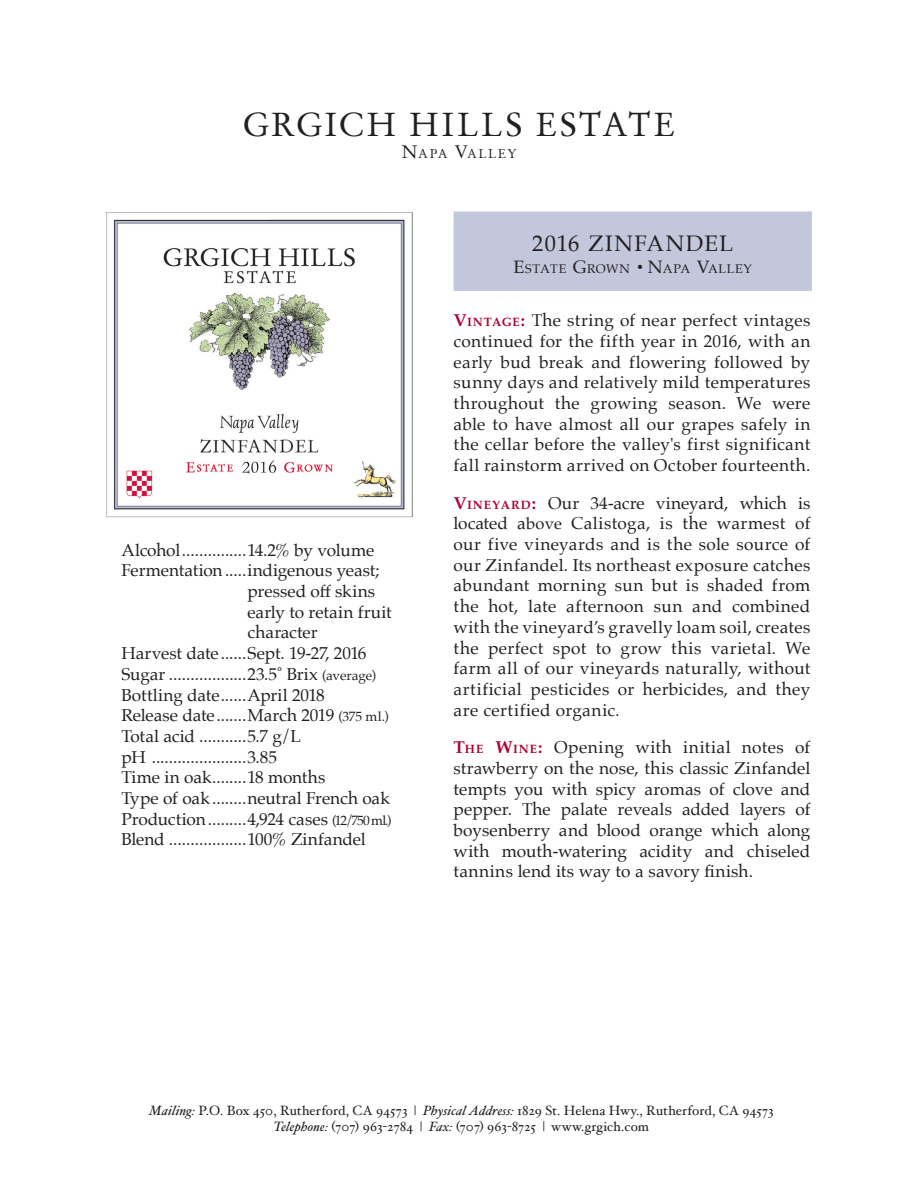
<style>
.page{position:relative;width:918px;height:1188px;background:#fff}
.page>*{position:absolute;margin:0;border:0;box-sizing:border-box;transform-origin:0 0}
.t1{font:33px "Stempel Garamond";letter-spacing:.065em;color:#231f20}
.t2{font:22.5px "Palatino";letter-spacing:.06em;color:#231f20}
.t3{font:17.25px/20.7px "Palatino";letter-spacing:.005em;color:#231f20;text-align:justify}
.t4{font:17.25px "Palatino";letter-spacing:-.015em;color:#231f20}
.t5{font:13.5px/16.2px "Hoefler Text";letter-spacing:.005em;color:#231f20;text-align:center}
.t6{font:12.6px "Palatino";letter-spacing:.045em;color:#231f20}
.t7{font:12.6px "Stempel Garamond";letter-spacing:.1em;color:#231f20}
.s1{font-size:18px}
.s2{font-size:13.5px}
.s3{font-size:12px}
.s4{font-weight:700;color:#ab0333}
.s5{font-weight:700;font-size:12.15px;color:#ab0333}
.s6{font-size:16.5px}
.s7{font-style:italic}
</style>
<div class="page">
<div style="left:454px;top:212px;width:358px;height:79px;background:#c2c7dc"></div>
<img style="left:106px;top:212px;width:307px;height:306px">
<h1 class="t1" style="left:242px;top:104px;width:435px">GRGICH HILLS ESTATE</h1>
<p class="t7" style="left:401px;top:146px;width:117px"><span class="s1">N</span>APA <span class="s1">V</span>ALLEY</p>
<p class="t4" style="left:122px;top:535px;width:254px">Alcohol...............14.2% by volume</p>
<p class="t3" style="left:122px;top:560px;width:259px">Fermentation.....indigenous yeast;</p>
<p class="t3" style="left:248px;top:581px;width:129px">pressed off skins</p>
<p class="t3" style="left:248px;top:601px;width:146px">early to retain fruit</p>
<p class="t3" style="left:248px;top:622px;width:72px">character</p>
<p class="t3" style="left:122px;top:643px;width:246px">Harvest date......Sept. 19-27, 2016</p>
<p class="t3" style="left:122px;top:664px;width:256px">Sugar ..................23.5˚ Brix <span class="s2">(average)</span></p>
<p class="t3" style="left:122px;top:684px;width:205px">Bottling date......April 2018</p>
<p class="t3" style="left:122px;top:705px;width:269px">Release date.......March 2019 <span class="s2">(375 ml.)</span></p>
<p class="t3" style="left:122px;top:726px;width:181px">Total acid ...........5.7 g/L</p>
<p class="t3" style="left:122px;top:746px;width:157px">pH ......................3.85</p>
<p class="t3" style="left:122px;top:767px;width:206px">Time in oak........18 months</p>
<p class="t3" style="left:122px;top:788px;width:270px">Type of oak........neutral French oak</p>
<p class="t3" style="left:122px;top:808px;width:271px">Production.........4,924 cases <span class="s2">(12/750 ml.)</span></p>
<p class="t3" style="left:122px;top:829px;width:246px">Blend ..................100% Zinfandel</p>
<h2 class="t2" style="left:532px;top:225px;width:202px">2016 ZINFANDEL</h2>
<p class="t6" style="left:514px;top:258px;width:240px"><span class="s1">E</span>STATE <span class="s1">G</span>ROWN <span class="s3">•</span> <span class="s1">N</span>APA <span class="s1">V</span>ALLEY</p>
<p class="t3" style="left:454px;top:310px;width:358px"><span class="s4">V</span><span class="s5">INTAGE</span><span class="s4">:</span> The string of near perfect vintages continued for the fifth year in 2016, with an early bud break and flowering followed by sunny days and relatively mild temperatures throughout the growing season. We were able to have almost all our grapes safely in the cellar before the valley's first significant fall rainstorm arrived on October fourteenth.</p>
<p class="t3" style="left:454px;top:492px;width:358px"><span class="s4">V</span><span class="s5">INEYARD</span><span class="s4">:</span> Our 34-acre vineyard, which is located a<span class="s6">bove</span> Calistoga, is the warmest of our five vineyards and is the sole source of our Zinfandel. Its northeast exposure catches abundant morning sun but is shaded from the hot, late afternoon sun and combined with the vineyard’s gravelly loam soil, creates the perfect spot to grow this varietal. We farm all of our vineyards naturally, without artificial pesticides or herbicides, and they are certified organic<span class="s6">.</span></p>
<p class="t3" style="left:454px;top:737px;width:358px"><span class="s4">T</span><span class="s5">HE</span> <span class="s4">W</span><span class="s5">INE</span><span class="s4">:</span> Opening with initial notes of strawberry on the nose, this classic Zinfandel tempts you with spicy aromas of clove and pepper. The palate reveals added layers of boysenberry and blood orange which along with mouth-watering acidity and chiseled tannins lend its way to a savory finish.</p>
<p class="t5" style="left:149px;top:1102px;width:627px"><span class="s7">Mailing:</span> P.O. Box 450, Rutherford, CA 94573 | <span class="s7">Physical Address:</span> 1829 St. Helena Hwy., Rutherford, CA 94573<br><span class="s7">Telephone:</span> (707) 963-2784 | <span class="s7">Fax:</span> (707) 963-8725 | www.grgich.com</p>
</div>
